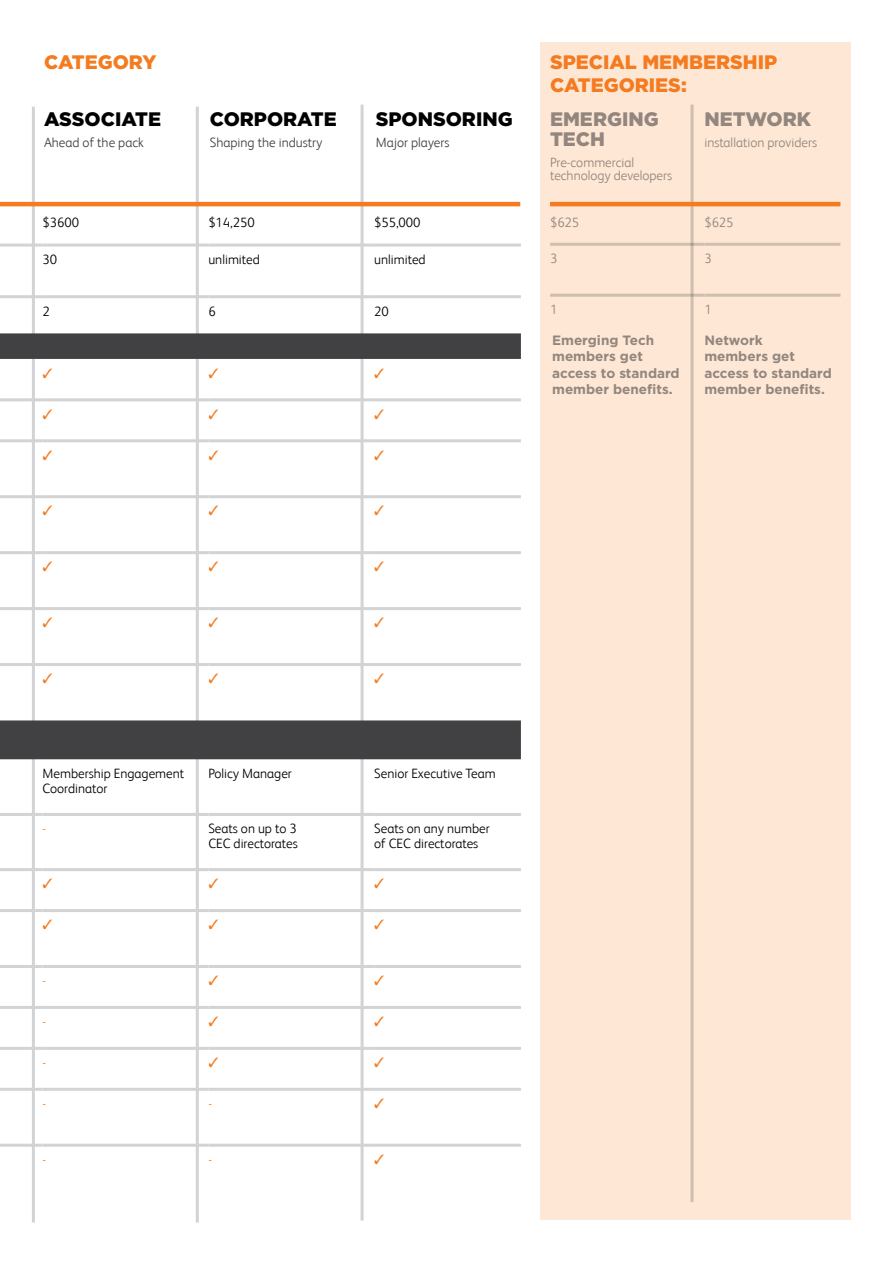
<style>
.page{position:relative;width:893px;height:1263px;background:#fff}
.page>*{position:absolute;margin:0;border:0;box-sizing:border-box;transform-origin:0 0}
.t1{font:900 19.5px/23.4px "Gotham";color:#f47b20}
.t2{font:900 19.5px "Gotham";color:#000}
.t3{font:900 19.5px/20px "Gotham";color:#939598}
.t4{font:300 13.5px/15px "FS Albert";color:#000}
.t5{font:700 13.5px/16.5px "Gotham";color:#939598}
.t6{font:300 13.5px/13.5px "FS Albert";color:#939598}
.t7{font:300 13.5px "FS Albert";color:#414042}
.t8{font:300 13.5px "FS Albert";color:#f47b20}
</style>
<div class="page">
<div style="left:540px;top:43px;width:310px;height:1177px;background:#fee7d4"></div>
<hr style="left:691px;top:105px;width:3px;height:1097px;background:#d1d3d4">
<hr style="left:32px;top:107px;width:3px;height:1115px;background:#d1d3d4">
<hr style="left:196px;top:107px;width:3px;height:1115px;background:#d1d3d4">
<hr style="left:361px;top:105px;width:3px;height:1115px;background:#d1d3d4">
<svg style="left:0;top:333px;width:521px;height:426px"></svg>
<hr style="left:0;top:295px;width:43px;height:3px;background:#d1d3d4">
<hr style="left:43px;top:295px;width:165px;height:3px;background:#d1d3d4">
<hr style="left:208px;top:295px;width:166px;height:3px;background:#d1d3d4">
<hr style="left:374px;top:295px;width:147px;height:3px;background:#d1d3d4">
<hr style="left:0;top:398px;width:43px;height:3px;background:#d1d3d4">
<hr style="left:43px;top:398px;width:165px;height:3px;background:#d1d3d4">
<hr style="left:208px;top:398px;width:166px;height:3px;background:#d1d3d4">
<hr style="left:374px;top:398px;width:147px;height:3px;background:#d1d3d4">
<hr style="left:0;top:439px;width:43px;height:3px;background:#d1d3d4">
<hr style="left:43px;top:439px;width:165px;height:3px;background:#d1d3d4">
<hr style="left:208px;top:439px;width:166px;height:3px;background:#d1d3d4">
<hr style="left:374px;top:439px;width:147px;height:3px;background:#d1d3d4">
<hr style="left:0;top:495px;width:43px;height:3px;background:#d1d3d4">
<hr style="left:43px;top:495px;width:165px;height:3px;background:#d1d3d4">
<hr style="left:208px;top:495px;width:166px;height:3px;background:#d1d3d4">
<hr style="left:374px;top:495px;width:147px;height:3px;background:#d1d3d4">
<hr style="left:0;top:813px;width:43px;height:3px;background:#d1d3d4">
<hr style="left:43px;top:813px;width:165px;height:3px;background:#d1d3d4">
<hr style="left:208px;top:813px;width:166px;height:3px;background:#d1d3d4">
<hr style="left:374px;top:813px;width:147px;height:3px;background:#d1d3d4">
<hr style="left:0;top:868px;width:43px;height:3px;background:#d1d3d4">
<hr style="left:43px;top:868px;width:165px;height:3px;background:#d1d3d4">
<hr style="left:208px;top:868px;width:166px;height:3px;background:#d1d3d4">
<hr style="left:374px;top:868px;width:147px;height:3px;background:#d1d3d4">
<hr style="left:0;top:909px;width:43px;height:3px;background:#d1d3d4">
<hr style="left:43px;top:909px;width:165px;height:3px;background:#d1d3d4">
<hr style="left:208px;top:909px;width:166px;height:3px;background:#d1d3d4">
<hr style="left:374px;top:909px;width:147px;height:3px;background:#d1d3d4">
<hr style="left:0;top:965px;width:43px;height:3px;background:#d1d3d4">
<hr style="left:43px;top:965px;width:165px;height:3px;background:#d1d3d4">
<hr style="left:208px;top:965px;width:166px;height:3px;background:#d1d3d4">
<hr style="left:374px;top:965px;width:147px;height:3px;background:#d1d3d4">
<hr style="left:0;top:1006px;width:43px;height:3px;background:#d1d3d4">
<hr style="left:43px;top:1006px;width:165px;height:3px;background:#d1d3d4">
<hr style="left:208px;top:1006px;width:166px;height:3px;background:#d1d3d4">
<hr style="left:374px;top:1006px;width:147px;height:3px;background:#d1d3d4">
<hr style="left:0;top:1047px;width:43px;height:3px;background:#d1d3d4">
<hr style="left:43px;top:1047px;width:165px;height:3px;background:#d1d3d4">
<hr style="left:208px;top:1047px;width:166px;height:3px;background:#d1d3d4">
<hr style="left:374px;top:1047px;width:147px;height:3px;background:#d1d3d4">
<hr style="left:0;top:1088px;width:43px;height:3px;background:#d1d3d4">
<hr style="left:43px;top:1088px;width:165px;height:3px;background:#d1d3d4">
<hr style="left:208px;top:1088px;width:166px;height:3px;background:#d1d3d4">
<hr style="left:374px;top:1088px;width:147px;height:3px;background:#d1d3d4">
<hr style="left:0;top:1144px;width:43px;height:3px;background:#d1d3d4">
<hr style="left:43px;top:1144px;width:165px;height:3px;background:#d1d3d4">
<hr style="left:208px;top:1144px;width:166px;height:3px;background:#d1d3d4">
<hr style="left:374px;top:1144px;width:147px;height:3px;background:#d1d3d4">
<hr style="left:0;top:244px;width:43px;height:3px;background:#d1d3d4">
<hr style="left:43px;top:244px;width:165px;height:3px;background:#d1d3d4">
<hr style="left:208px;top:244px;width:166px;height:3px;background:#d1d3d4">
<hr style="left:374px;top:244px;width:147px;height:3px;background:#d1d3d4">
<hr style="left:0;top:551px;width:43px;height:3px;background:#d1d3d4">
<hr style="left:43px;top:551px;width:165px;height:3px;background:#d1d3d4">
<hr style="left:208px;top:551px;width:166px;height:3px;background:#d1d3d4">
<hr style="left:374px;top:551px;width:147px;height:3px;background:#d1d3d4">
<hr style="left:0;top:607px;width:43px;height:3px;background:#d1d3d4">
<hr style="left:43px;top:607px;width:165px;height:3px;background:#d1d3d4">
<hr style="left:208px;top:607px;width:166px;height:3px;background:#d1d3d4">
<hr style="left:374px;top:607px;width:147px;height:3px;background:#d1d3d4">
<hr style="left:0;top:663px;width:43px;height:3px;background:#d1d3d4">
<hr style="left:43px;top:663px;width:165px;height:3px;background:#d1d3d4">
<hr style="left:208px;top:663px;width:166px;height:3px;background:#d1d3d4">
<hr style="left:374px;top:663px;width:147px;height:3px;background:#d1d3d4">
<hr style="left:0;top:202px;width:520px;height:4px;background:#f47b20">
<hr style="left:550px;top:202px;width:290px;height:4px;background:#f47b20">
<hr style="left:550px;top:294px;width:154px;height:3px;background:#d1d3d4">
<hr style="left:704px;top:294px;width:136px;height:3px;background:#d1d3d4">
<hr style="left:550px;top:243px;width:154px;height:3px;background:#d1d3d4">
<hr style="left:704px;top:243px;width:136px;height:3px;background:#d1d3d4">
<svg style="left:43px;top:368px;width:9px;height:10px"></svg>
<svg style="left:209px;top:368px;width:9px;height:10px"></svg>
<svg style="left:375px;top:368px;width:9px;height:10px"></svg>
<svg style="left:43px;top:409px;width:9px;height:10px"></svg>
<svg style="left:209px;top:409px;width:9px;height:10px"></svg>
<svg style="left:375px;top:409px;width:9px;height:10px"></svg>
<svg style="left:43px;top:450px;width:9px;height:10px"></svg>
<svg style="left:209px;top:450px;width:9px;height:10px"></svg>
<svg style="left:375px;top:450px;width:9px;height:10px"></svg>
<svg style="left:43px;top:506px;width:9px;height:10px"></svg>
<svg style="left:209px;top:506px;width:9px;height:10px"></svg>
<svg style="left:375px;top:506px;width:9px;height:10px"></svg>
<svg style="left:43px;top:562px;width:9px;height:9px"></svg>
<svg style="left:209px;top:562px;width:9px;height:9px"></svg>
<svg style="left:375px;top:562px;width:9px;height:9px"></svg>
<svg style="left:43px;top:618px;width:9px;height:9px"></svg>
<svg style="left:209px;top:618px;width:9px;height:9px"></svg>
<svg style="left:375px;top:618px;width:9px;height:9px"></svg>
<svg style="left:43px;top:674px;width:9px;height:9px"></svg>
<svg style="left:209px;top:674px;width:9px;height:9px"></svg>
<svg style="left:375px;top:674px;width:9px;height:9px"></svg>
<h1 class="t1" style="left:44px;top:50px;width:114px">CATEGORY</h1>
<h1 class="t1" style="left:550px;top:50px;width:229px">SPECIAL MEMBERSHIP<br>CATEGORIES:</h1>
<h1 class="t3" style="left:550px;top:109px;width:110px">EMERGING<br>TECH</h1>
<p class="t6" style="left:550px;top:155px;width:124px">Pre-commercial technology developers</p>
<p class="t6" style="left:550px;top:216px;width:31px">$625</p>
<p class="t6" style="left:704px;top:216px;width:31px">$625</p>
<p class="t6" style="left:550px;top:252px;width:9px">3</p>
<p class="t6" style="left:704px;top:252px;width:9px">3</p>
<h1 class="t2" style="left:44px;top:108px;width:118px">ASSOCIATE</h1>
<p class="t7" style="left:44px;top:134px;width:101px">Ahead of the pack</p>
<h1 class="t2" style="left:210px;top:108px;width:128px">CORPORATE</h1>
<p class="t7" style="left:210px;top:134px;width:114px">Shaping the industry</p>
<h1 class="t2" style="left:376px;top:108px;width:138px">SPONSORING</h1>
<p class="t7" style="left:376px;top:134px;width:75px">Major players</p>
<h1 class="t3" style="left:704px;top:109px;width:108px">NETWORK</h1>
<p class="t6" style="left:704px;top:135px;width:114px">installation providers</p>
<p class="t4" style="left:43px;top:215px;width:38px">$3600</p>
<p class="t4" style="left:208px;top:215px;width:48px">$14,250</p>
<p class="t4" style="left:374px;top:215px;width:48px">$55,000</p>
<p class="t4" style="left:43px;top:252px;width:16px">30</p>
<p class="t4" style="left:208px;top:252px;width:53px">unlimited</p>
<p class="t4" style="left:374px;top:252px;width:53px">unlimited</p>
<p class="t4" style="left:43px;top:303px;width:9px">2</p>
<p class="t4" style="left:208px;top:303px;width:9px">6</p>
<p class="t4" style="left:374px;top:303px;width:16px">20</p>
<p class="t6" style="left:550px;top:303px;width:9px">1</p>
<p class="t6" style="left:704px;top:303px;width:9px">1</p>
<p class="t5" style="left:552px;top:331px;width:129px">Emerging Tech members get access to standard member benefits.</p>
<p class="t5" style="left:704px;top:331px;width:129px">Network<br>members get access to standard member benefits.</p>
<p class="t4" style="left:43px;top:766px;width:143px">Membership Engagement<br>Coordinator</p>
<p class="t4" style="left:208px;top:766px;width:85px">Policy Manager</p>
<p class="t4" style="left:374px;top:766px;width:123px">Senior Executive Team</p>
<p class="t8" style="left:43px;top:821px;width:5px">-</p>
<p class="t4" style="left:208px;top:821px;width:91px">Seats on up to 3<br>CEC directorates</p>
<p class="t4" style="left:374px;top:821px;width:117px">Seats on any number of CEC directorates</p>
<p class="t8" style="left:43px;top:973px;width:5px">-</p>
<p class="t8" style="left:43px;top:1014px;width:5px">-</p>
<p class="t8" style="left:43px;top:1055px;width:5px">-</p>
<p class="t8" style="left:43px;top:1096px;width:5px">-</p>
<p class="t8" style="left:208px;top:1096px;width:5px">-</p>
<p class="t8" style="left:43px;top:1152px;width:5px">-</p>
<p class="t8" style="left:208px;top:1152px;width:5px">-</p>
</div>
